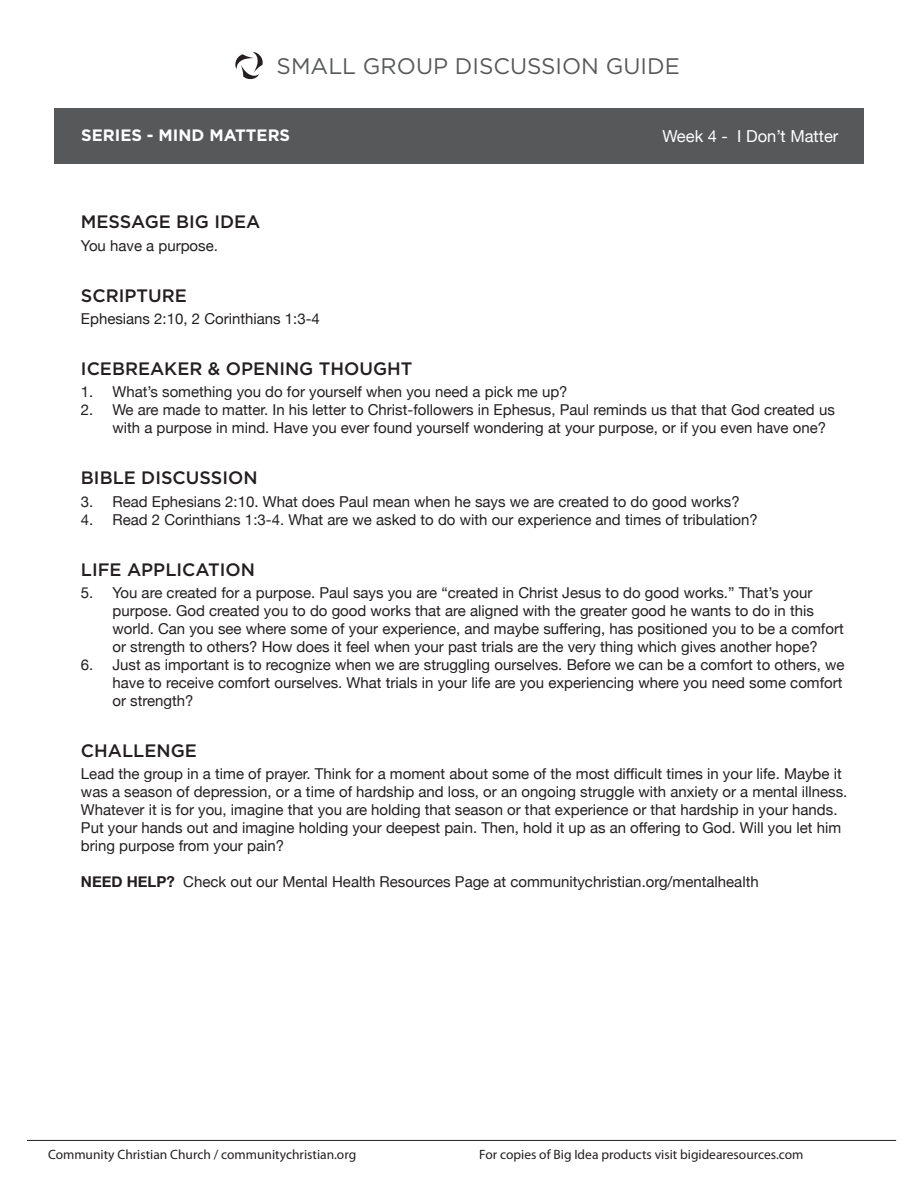
<style>
.page{position:relative;width:918px;height:1188px;background:#fff}
.page>*{position:absolute;margin:0;border:0;box-sizing:border-box;transform-origin:0 0}
.t1{font:22.5px "Gotham";color:#57585a}
.Title_medium{font:500 18px "Gotham";color:#231f20}
.Title_medium-2{font:700 16.5px "Gotham";color:#fff}
.Title_medium-3{font:16.5px "Helvetica Neue";color:#fff}
.Questions{font:15px/18px "Helvetica Neue";color:#231f20}
.t2{font:13.5px "Myriad Pro";color:#231f20}
.s1{font-weight:700}
</style>
<div class="page">
<hr style="left:27px;top:1140px;width:869px;height:1px;background:#231f20">
<div style="left:54px;top:108px;width:810px;height:55px;background:#57585a"></div>
<svg style="left:235px;top:52px;width:28px;height:28px"></svg>
<h1 class="t1" style="left:277px;top:51px;width:405px">SMALL GROUP DISCUSSION GUIDE</h1>
<p class="Title_medium-2" style="left:81px;top:124px;width:210px">SERIES - MIND MATTERS</p>
<p class="Title_medium-3" style="left:663px;top:124px;width:177px">Week 4 - I Don’t Matter</p>
<p class="Title_medium" style="left:81px;top:210px;width:181px">MESSAGE BIG IDEA</p>
<p class="Questions" style="left:81px;top:237px;width:138px">You have a purpose.</p>
<p class="Title_medium" style="left:81px;top:283px;width:107px">SCRIPTURE</p>
<p class="Questions" style="left:81px;top:310px;width:240px">Ephesians 2:10, 2 Corinthians 1:3-4</p>
<p class="Title_medium" style="left:81px;top:357px;width:333px">ICEBREAKER &amp; OPENING THOUGHT</p>
<p class="Questions" style="left:81px;top:384px;width:488px">1. What’s something you do for yourself when you need a pick me up?</p>
<p class="Questions" style="left:112px;top:402px;width:724px;text-indent:-32px">2. We are made to matter. In his letter to Christ-followers in Ephesus, Paul reminds us that that God created us with a purpose in mind. Have you ever found yourself wondering at your purpose, or if you even have one?</p>
<p class="Title_medium" style="left:81px;top:466px;width:178px">BIBLE DISCUSSION</p>
<p class="Questions" style="left:81px;top:493px;width:660px">3. Read Ephesians 2:10. What does Paul mean when he says we are created to do good works?</p>
<p class="Questions" style="left:81px;top:511px;width:678px">4. Read 2 Corinthians 1:3-4. What are we asked to do with our experience and times of tribulation?</p>
<p class="Title_medium" style="left:81px;top:557px;width:176px">LIFE APPLICATION</p>
<p class="Questions" style="left:112px;top:584px;width:733px;text-indent:-32px">5. You are created for a purpose. Paul says you are “created in Christ Jesus to do good works.” That’s your purpose. God created you to do good works that are aligned with the greater good he wants to do in this world. Can you see where some of your experience, and maybe suffering, has positioned you to be a comfort or strength to others? How does it feel when your past trials are the very thing which gives another hope?</p>
<p class="Questions" style="left:112px;top:656px;width:733px;text-indent:-32px">6. Just as important is to recognize when we are struggling ourselves. Before we can be a comfort to others, we have to receive comfort ourselves. What trials in your life are you experiencing where you need some comfort or strength?</p>
<p class="Title_medium" style="left:81px;top:739px;width:117px">CHALLENGE</p>
<p class="Questions" style="left:81px;top:766px;width:768px">Lead the group in a time of prayer. Think for a moment about some of the most difficult times in your life. Maybe it was a season of depression, or a time of hardship and loss, or an ongoing struggle with anxiety or a mental illness.<br>Whatever it is for you, imagine that you are holding that season or that experience or that hardship in your hands.<br>Put your hands out and imagine holding your deepest pain. Then, hold it up as an offering to God. Will you let him bring purpose from your pain?</p>
<p class="Questions" style="left:81px;top:874px;width:679px"><span class="s1">NEED HELP?</span> Check out our Mental Health Resources Page at communitychristian.org/mentalhealth</p>
<p class="t2" style="left:48px;top:1146px;width:310px">Community Christian Church / communitychristian.org</p>
<p class="t2" style="left:479px;top:1146px;width:326px">For copies of Big Idea products visit bigidearesources.com</p>
</div>
